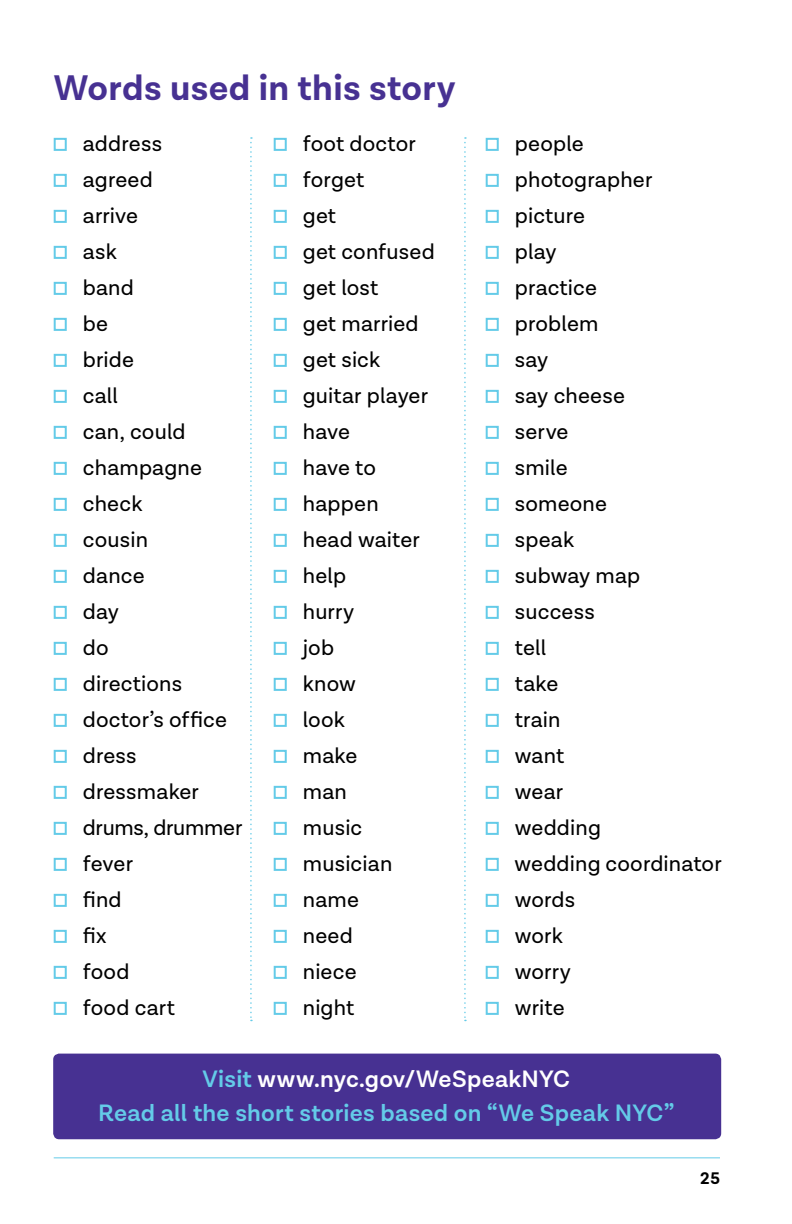
<style>
.page{position:relative;width:792px;height:1224px;background:#fff}
.page>*{position:absolute;margin:0;border:0;box-sizing:border-box;transform-origin:0 0}
.t1{font:700 36px "Lota Grotesque";letter-spacing:.01em;color:#473192}
.t2{font:600 24px/34px "Lota Grotesque";letter-spacing:.01em;color:#64cbe8;text-align:center}
.t3{font:22px/36px "Lota Grotesque";letter-spacing:.01em;color:#000}
.t4{font:700 17px "Lota Grotesque";color:#000}
.s1{color:#fff}
</style>
<div class="page">
<hr style="left:54px;top:1157px;width:666px;height:1px;background:#64cbe8">
<svg style="left:250px;top:137px;width:2px;height:884px"></svg>
<svg style="left:464px;top:137px;width:2px;height:884px"></svg>
<div style="left:54px;top:138px;width:13px;height:13px;border:2px solid #64cbe8"></div>
<div style="left:54px;top:174px;width:13px;height:13px;border:2px solid #64cbe8"></div>
<div style="left:54px;top:210px;width:13px;height:13px;border:2px solid #64cbe8"></div>
<div style="left:54px;top:246px;width:13px;height:13px;border:2px solid #64cbe8"></div>
<div style="left:54px;top:282px;width:13px;height:13px;border:2px solid #64cbe8"></div>
<div style="left:54px;top:318px;width:13px;height:13px;border:2px solid #64cbe8"></div>
<div style="left:54px;top:354px;width:13px;height:13px;border:2px solid #64cbe8"></div>
<div style="left:54px;top:390px;width:13px;height:13px;border:2px solid #64cbe8"></div>
<div style="left:54px;top:426px;width:13px;height:13px;border:2px solid #64cbe8"></div>
<div style="left:54px;top:462px;width:13px;height:13px;border:2px solid #64cbe8"></div>
<div style="left:54px;top:498px;width:13px;height:13px;border:2px solid #64cbe8"></div>
<div style="left:54px;top:534px;width:13px;height:13px;border:2px solid #64cbe8"></div>
<div style="left:54px;top:570px;width:13px;height:13px;border:2px solid #64cbe8"></div>
<div style="left:54px;top:606px;width:13px;height:13px;border:2px solid #64cbe8"></div>
<div style="left:54px;top:642px;width:13px;height:13px;border:2px solid #64cbe8"></div>
<div style="left:54px;top:678px;width:13px;height:13px;border:2px solid #64cbe8"></div>
<div style="left:54px;top:714px;width:13px;height:13px;border:2px solid #64cbe8"></div>
<div style="left:54px;top:750px;width:13px;height:13px;border:2px solid #64cbe8"></div>
<div style="left:54px;top:786px;width:13px;height:13px;border:2px solid #64cbe8"></div>
<div style="left:54px;top:822px;width:13px;height:13px;border:2px solid #64cbe8"></div>
<div style="left:54px;top:858px;width:13px;height:13px;border:2px solid #64cbe8"></div>
<div style="left:54px;top:894px;width:13px;height:13px;border:2px solid #64cbe8"></div>
<div style="left:54px;top:930px;width:13px;height:13px;border:2px solid #64cbe8"></div>
<div style="left:54px;top:966px;width:13px;height:13px;border:2px solid #64cbe8"></div>
<div style="left:54px;top:1002px;width:13px;height:13px;border:2px solid #64cbe8"></div>
<div style="left:274px;top:138px;width:13px;height:13px;border:2px solid #64cbe8"></div>
<div style="left:274px;top:174px;width:13px;height:13px;border:2px solid #64cbe8"></div>
<div style="left:274px;top:210px;width:13px;height:13px;border:2px solid #64cbe8"></div>
<div style="left:274px;top:246px;width:13px;height:13px;border:2px solid #64cbe8"></div>
<div style="left:274px;top:282px;width:13px;height:13px;border:2px solid #64cbe8"></div>
<div style="left:274px;top:318px;width:13px;height:13px;border:2px solid #64cbe8"></div>
<div style="left:274px;top:354px;width:13px;height:13px;border:2px solid #64cbe8"></div>
<div style="left:274px;top:390px;width:13px;height:13px;border:2px solid #64cbe8"></div>
<div style="left:274px;top:426px;width:13px;height:13px;border:2px solid #64cbe8"></div>
<div style="left:274px;top:462px;width:13px;height:13px;border:2px solid #64cbe8"></div>
<div style="left:274px;top:498px;width:13px;height:13px;border:2px solid #64cbe8"></div>
<div style="left:274px;top:534px;width:13px;height:13px;border:2px solid #64cbe8"></div>
<div style="left:274px;top:570px;width:13px;height:13px;border:2px solid #64cbe8"></div>
<div style="left:274px;top:606px;width:13px;height:13px;border:2px solid #64cbe8"></div>
<div style="left:274px;top:642px;width:13px;height:13px;border:2px solid #64cbe8"></div>
<div style="left:274px;top:678px;width:13px;height:13px;border:2px solid #64cbe8"></div>
<div style="left:274px;top:714px;width:13px;height:13px;border:2px solid #64cbe8"></div>
<div style="left:274px;top:750px;width:13px;height:13px;border:2px solid #64cbe8"></div>
<div style="left:274px;top:786px;width:13px;height:13px;border:2px solid #64cbe8"></div>
<div style="left:274px;top:822px;width:13px;height:13px;border:2px solid #64cbe8"></div>
<div style="left:274px;top:858px;width:13px;height:13px;border:2px solid #64cbe8"></div>
<div style="left:274px;top:894px;width:13px;height:13px;border:2px solid #64cbe8"></div>
<div style="left:274px;top:930px;width:13px;height:13px;border:2px solid #64cbe8"></div>
<div style="left:274px;top:966px;width:13px;height:13px;border:2px solid #64cbe8"></div>
<div style="left:274px;top:1002px;width:13px;height:13px;border:2px solid #64cbe8"></div>
<div style="left:486px;top:138px;width:13px;height:13px;border:2px solid #64cbe8"></div>
<div style="left:486px;top:174px;width:13px;height:13px;border:2px solid #64cbe8"></div>
<div style="left:486px;top:210px;width:13px;height:13px;border:2px solid #64cbe8"></div>
<div style="left:486px;top:246px;width:13px;height:13px;border:2px solid #64cbe8"></div>
<div style="left:486px;top:282px;width:13px;height:13px;border:2px solid #64cbe8"></div>
<div style="left:486px;top:318px;width:13px;height:13px;border:2px solid #64cbe8"></div>
<div style="left:486px;top:354px;width:13px;height:13px;border:2px solid #64cbe8"></div>
<div style="left:486px;top:390px;width:13px;height:13px;border:2px solid #64cbe8"></div>
<div style="left:486px;top:426px;width:13px;height:13px;border:2px solid #64cbe8"></div>
<div style="left:486px;top:462px;width:13px;height:13px;border:2px solid #64cbe8"></div>
<div style="left:486px;top:498px;width:13px;height:13px;border:2px solid #64cbe8"></div>
<div style="left:486px;top:534px;width:13px;height:13px;border:2px solid #64cbe8"></div>
<div style="left:486px;top:570px;width:13px;height:13px;border:2px solid #64cbe8"></div>
<div style="left:486px;top:606px;width:13px;height:13px;border:2px solid #64cbe8"></div>
<div style="left:486px;top:642px;width:13px;height:13px;border:2px solid #64cbe8"></div>
<div style="left:486px;top:678px;width:13px;height:13px;border:2px solid #64cbe8"></div>
<div style="left:486px;top:714px;width:13px;height:13px;border:2px solid #64cbe8"></div>
<div style="left:486px;top:750px;width:13px;height:13px;border:2px solid #64cbe8"></div>
<div style="left:486px;top:786px;width:13px;height:13px;border:2px solid #64cbe8"></div>
<div style="left:486px;top:822px;width:13px;height:13px;border:2px solid #64cbe8"></div>
<div style="left:486px;top:858px;width:13px;height:13px;border:2px solid #64cbe8"></div>
<div style="left:486px;top:894px;width:13px;height:13px;border:2px solid #64cbe8"></div>
<div style="left:486px;top:930px;width:13px;height:13px;border:2px solid #64cbe8"></div>
<div style="left:486px;top:966px;width:13px;height:13px;border:2px solid #64cbe8"></div>
<div style="left:486px;top:1002px;width:13px;height:13px;border:2px solid #64cbe8"></div>
<div style="left:53px;top:1054px;width:668px;height:85px;background:#473192;border-radius:6px"></div>
<h1 class="t1" style="left:54px;top:67px;width:404px">Words used in this story</h1>
<p class="t3" style="left:83px;top:126px;width:161px">address<br>agreed<br>arrive<br>ask<br>band<br>be<br>bride<br>call<br>can, could champagne check<br>cousin<br>dance<br>day<br>do<br>directions doctor’s office dress dressmaker drums, drummer fever<br>find<br>fix<br>food<br>food cart</p>
<p class="t3" style="left:303px;top:126px;width:133px">foot doctor forget<br>get<br>get confused get lost<br>get married get sick guitar player have<br>have to happen<br>head waiter help<br>hurry<br>job<br>know<br>look<br>make<br>man<br>music musician name<br>need<br>niece<br>night</p>
<p class="t3" style="left:515px;top:126px;width:209px">people photographer picture<br>play<br>practice<br>problem<br>say<br>say cheese<br>serve<br>smile<br>someone<br>speak<br>subway map success<br>tell<br>take<br>train<br>want<br>wear<br>wedding<br>wedding coordinator words<br>work<br>worry<br>write</p>
<p class="t2" style="left:98px;top:1063px;width:578px">Visit <span class="s1">www.nyc.gov/WeSpeakNYC<br></span>Read all the short stories based on “We Speak NYC”</p>
<p class="t4" style="left:700px;top:1169px;width:21px">25</p>
</div>
